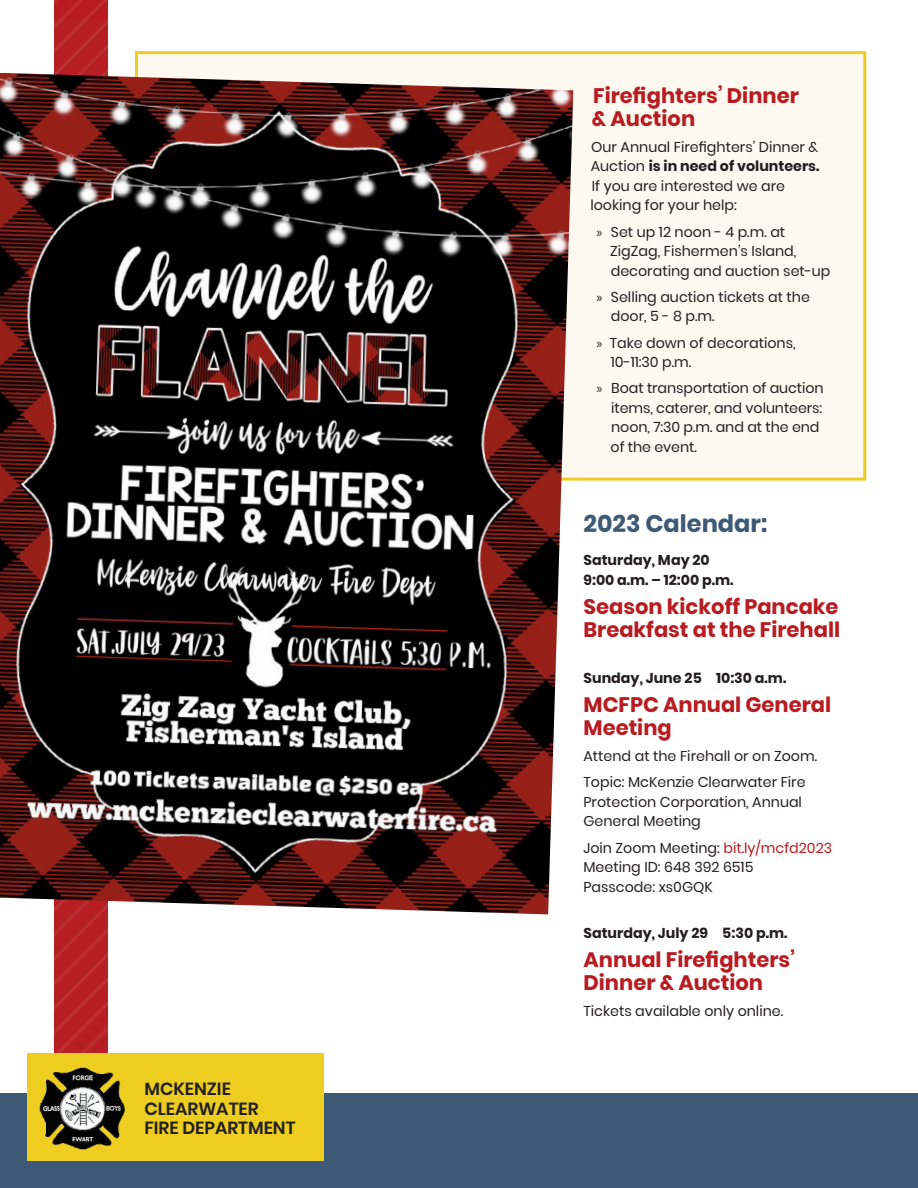
<style>
.page{position:relative;width:918px;height:1188px;background:#fff}
.page>*{position:absolute;margin:0;border:0;box-sizing:border-box;transform-origin:0 0}
.Subtitle{font:700 24px "Poppins";color:#3d5975}
.Callout_Header{font:700 21px/22.5px "Poppins";color:#b81c21}
.t1{font:600 17.55px/19.4px "Poppins";color:#231f20}
.Copy{font:14.25px/19.5px "Poppins";color:#231f20}
.Copy-2{font:700 14.25px/19.5px "Poppins";color:#231f20}
.s1{font-weight:700}
.s2{font-family:"Myriad Pro"}
.s3{color:#b81c21}
</style>
<div class="page">
<svg style="left:54px;top:0;width:54px;height:1045px;background:#b72126"></svg>
<div style="left:0;top:1094px;width:918px;height:94px;background:#3d5975"></div>
<div style="left:27px;top:1053px;width:297px;height:108px;background:#edcd1f"></div>
<img style="left:39px;top:1045px;width:86px;height:105px">
<div style="left:136px;top:53px;width:729px;height:426px;background:#fef9f0"></div>
<img style="left:0;top:73px;width:573px;height:841px">
<p class="t1" style="left:144px;top:1080px;width:153px">MCKENZIE<br>CLEARWATER<br>FIRE DEPARTMENT</p>
<p class="Callout_Header" style="left:592px;top:85px;width:209px">Firefighters’ Dinner &amp; Auction</p>
<p class="Copy" style="left:590px;top:137px;width:231px">Our Annual Firefighters’ Dinner &amp;<br>Auction <span class="s1">is in need of volunteers.<br></span>If you are interested we are looking for your help:</p>
<p class="Copy" style="left:610px;top:222px;width:222px;text-indent:-14px"><span class="s2">»</span> Set up 12 noon - 4 p.m. at<br>ZigZag, Fishermen’s Island, decorating and auction set-up</p>
<p class="Copy" style="left:611px;top:287px;width:201px;text-indent:-14px"><span class="s2">»</span> Selling auction tickets at the door, 5 - 8 p.m.</p>
<p class="Copy" style="left:611px;top:333px;width:186px;text-indent:-14px"><span class="s2">»</span> Take down of decorations,<br>10-11:30 p.m.</p>
<p class="Copy" style="left:611px;top:379px;width:215px;text-indent:-14px"><span class="s2">»</span> Boat transportation of auction items, caterer, and volunteers: noon, 7:30 p.m. and at the end of the event.</p>
<p class="Subtitle" style="left:584px;top:510px;width:186px">2023 Calendar:</p>
<p class="Copy-2" style="left:584px;top:551px;width:152px">Saturday, May 20<br>9:00 a.m. – 12:00 p.m.</p>
<p class="Callout_Header" style="left:584px;top:596px;width:258px">Season kickoff Pancake<br>Breakfast at the Firehall</p>
<p class="Copy-2" style="left:584px;top:669px;width:204px">Sunday, June 25 10:30 a.m.</p>
<p class="Callout_Header" style="left:584px;top:694px;width:249px">MCFPC Annual General<br>Meeting</p>
<p class="Copy" style="left:584px;top:747px;width:235px">Attend at the Firehall or on Zoom.</p>
<p class="Copy" style="left:584px;top:773px;width:224px">Topic: McKenzie Clearwater Fire<br>Protection Corporation, Annual<br>General Meeting</p>
<p class="Copy" style="left:584px;top:838px;width:250px">Join Zoom Meeting: <span class="s3">bit.ly/mcfd2023<br></span>Meeting ID: 648 392 6515<br>Passcode: xs0GQK</p>
<p class="Copy-2" style="left:584px;top:924px;width:206px">Saturday, July 29 5:30 p.m.</p>
<p class="Callout_Header" style="left:584px;top:949px;width:213px">Annual Firefighters’<br>Dinner &amp; Auction</p>
<p class="Copy" style="left:584px;top:1002px;width:201px">Tickets available only online.</p>
</div>
